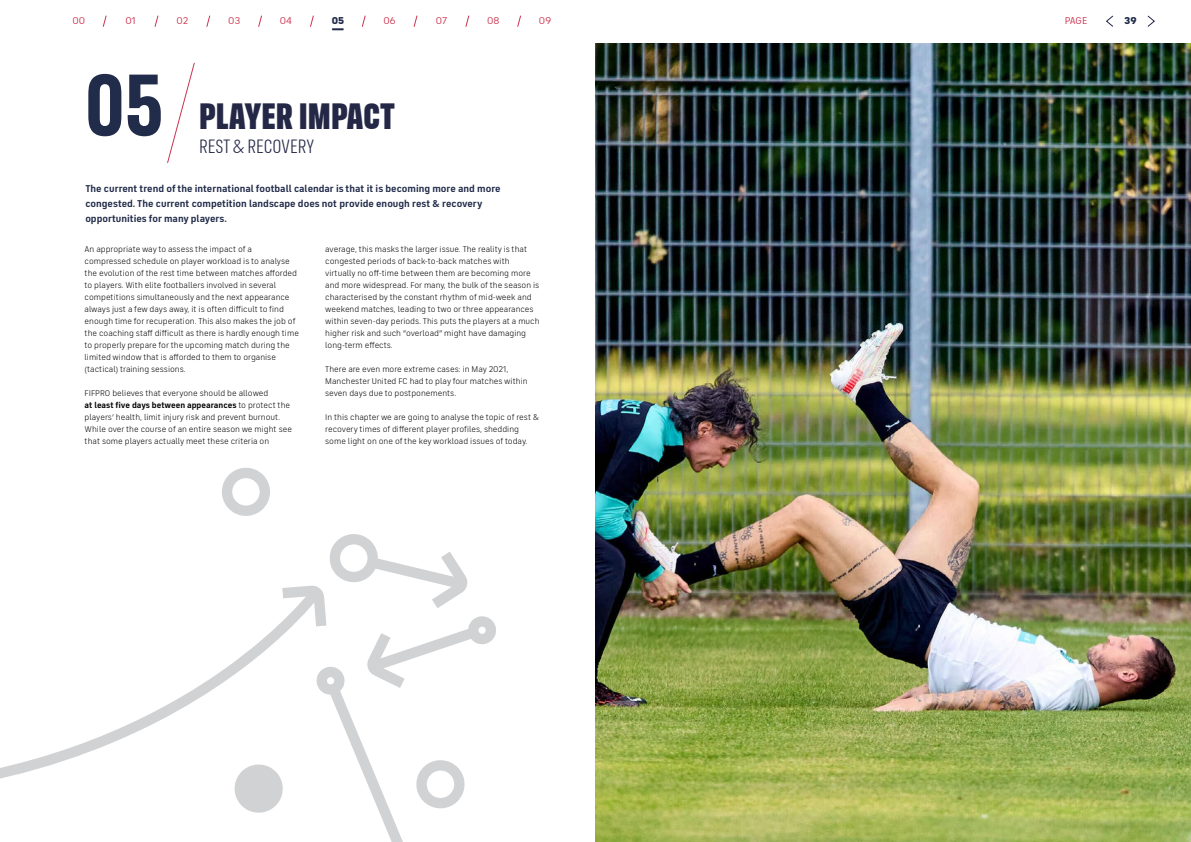
<style>
.page{position:relative;width:1191px;height:842px;background:#fff}
.page>*{position:absolute;margin:0;border:0;box-sizing:border-box;transform-origin:0 0}
.t1{font:700 88.5px "FS Industrie Cd";color:#212c4a}
.t2{font:900 37.3px "FS Industrie Cd";color:#242846}
.t3{font:20px "FS Industrie Cd";letter-spacing:-.005em;color:#242846}
.t4{font:700 10px/15px "FS Industrie";color:#212b49}
.t5{font:10px "FS Industrie";color:#cd324e}
.t6{font:900 10px "FS Industrie";color:#212b49}
.t7{font:8.5px/12px "FS Industrie";color:#000}
.s1{font-weight:700}
</style>
<div class="page">
<img style="left:595px;top:43px;width:596px;height:799px">
<svg style="left:1147px;top:15px;width:8px;height:12px"></svg>
<svg style="left:1106px;top:15px;width:8px;height:12px"></svg>
<svg style="left:167px;top:62px;width:28px;height:101px"></svg>
<svg style="left:222px;top:468px;width:48px;height:48px"></svg>
<svg style="left:239px;top:534px;width:257px;height:308px"></svg>
<svg style="left:0;top:589px;width:320px;height:213px"></svg>
<svg style="left:102px;top:15px;width:5px;height:12px"></svg>
<svg style="left:154px;top:15px;width:5px;height:12px"></svg>
<svg style="left:206px;top:15px;width:5px;height:12px"></svg>
<svg style="left:258px;top:15px;width:4px;height:12px"></svg>
<svg style="left:310px;top:15px;width:4px;height:12px"></svg>
<svg style="left:361px;top:15px;width:5px;height:12px"></svg>
<svg style="left:413px;top:15px;width:5px;height:12px"></svg>
<svg style="left:465px;top:15px;width:5px;height:12px"></svg>
<svg style="left:517px;top:15px;width:4px;height:12px"></svg>
<svg style="left:332px;top:28px;width:11px;height:2px"></svg>
<p class="t5" style="left:72px;top:15px;width:14px">00</p>
<p class="t5" style="left:125px;top:15px;width:12px">01</p>
<p class="t5" style="left:177px;top:15px;width:13px">02</p>
<p class="t5" style="left:228px;top:15px;width:14px">03</p>
<p class="t5" style="left:280px;top:15px;width:14px">04</p>
<p class="t6" style="left:332px;top:14px;width:14px">05</p>
<p class="t5" style="left:383px;top:15px;width:14px">06</p>
<p class="t5" style="left:436px;top:15px;width:13px">07</p>
<p class="t5" style="left:487px;top:15px;width:14px">08</p>
<p class="t5" style="left:539px;top:15px;width:14px">09</p>
<h1 class="t1" style="left:85px;top:51px;width:80px">05</h1>
<h2 class="t2" style="left:199px;top:92px;width:197px">PLAYER IMPACT</h2>
<h3 class="t3" style="left:199px;top:135px;width:116px">REST &amp; RECOVERY</h3>
<p class="t4" style="left:85px;top:181px;width:417px">The current trend of the international football calendar is that it is becoming more and more congested. The current competition landscape does not provide enough rest &amp; recovery opportunities for many players.</p>
<p class="t7" style="left:85px;top:243px;width:216px">An appropriate way to assess the impact of a compressed schedule on player workload is to analyse the evolution of the rest time between matches afforded to players. With elite footballers involved in several competitions simultaneously and the next appearance always just a few days away, it is often difficult to find enough time for recuperation. This also makes the job of the coaching staff difficult as there is hardly enough time to properly prepare for the upcoming match during the limited window that is afforded to them to organise (tactical) training sessions.</p>
<p class="t7" style="left:85px;top:387px;width:209px">FIFPRO believes that everyone should be allowed<br><span class="s1">at least five days between appearances</span> to protect the players’ health, limit injury risk and prevent burnout.<br>While over the course of an entire season we might see that some players actually meet these criteria on</p>
<p class="t7" style="left:325px;top:243px;width:216px">average, this masks the larger issue. The reality is that congested periods of back-to-back matches with virtually no off-time between them are becoming more and more widespread. For many, the bulk of the season is characterised by the constant rhythm of mid-week and weekend matches, leading to two or three appearances within seven-day periods. This puts the players at a much higher risk and such “overload” might have damaging long-term effects.</p>
<p class="t7" style="left:325px;top:363px;width:204px">There are even more extreme cases: in May 2021,<br>Manchester United FC had to play four matches within seven days due to postponements.</p>
<p class="t7" style="left:325px;top:411px;width:215px">In this chapter we are going to analyse the topic of rest &amp; recovery times of different player profiles, shedding some light on one of the key workload issues of today.</p>
<p class="t5" style="left:1064px;top:15px;width:24px">PAGE</p>
<p class="t6" style="left:1124px;top:14px;width:14px">39</p>
</div>
